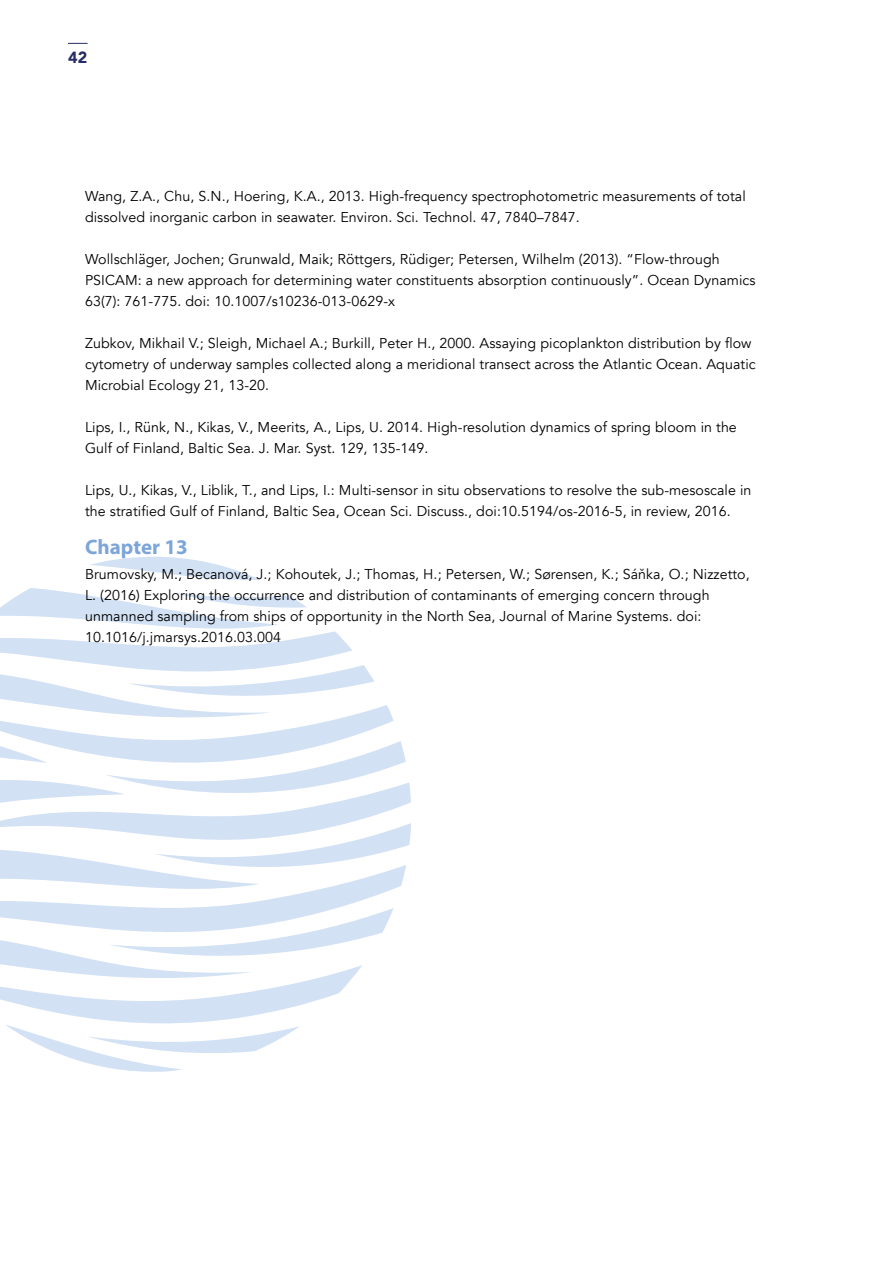
<style>
.page{position:relative;width:893px;height:1263px;background:#fff}
.page>*{position:absolute;margin:0;border:0;box-sizing:border-box;transform-origin:0 0}
.t1{font:700 21px "Myriad Pro";color:#7da6d8}
.t2{font:900 16.05px "Avenir";color:#272e67}
.t3{font:14.25px/21px "Avenir";letter-spacing:.005em;color:#000}
</style>
<div class="page">
<svg style="left:0;top:892px;width:394px;height:180px"></svg>
<svg style="left:0;top:557px;width:411px;height:335px"></svg>
<svg style="left:68px;top:43px;width:20px;height:1px"></svg>
<p class="t2" style="left:68px;top:44px;width:21px">42</p>
<p class="t3" style="left:85px;top:186px;width:662px">Wang, Z.A., Chu, S.N., Hoering, K.A., 2013. High-frequency spectrophotometric measurements of total dissolved inorganic carbon in seawater. Environ. Sci. Technol. 47, 7840–7847.</p>
<p class="t3" style="left:85px;top:249px;width:672px">Wollschläger, Jochen; Grunwald, Maik; Röttgers, Rüdiger; Petersen, Wilhelm (2013). “Flow-through<br>PSICAM: a new approach for determining water constituents absorption continuously”. Ocean Dynamics<br>63(7): 761-775. doi: 10.1007/s10236-013-0629-x</p>
<p class="t3" style="left:85px;top:333px;width:672px">Zubkov, Mikhail V.; Sleigh, Michael A.; Burkill, Peter H., 2000. Assaying picoplankton distribution by flow cytometry of underway samples collected along a meridional transect across the Atlantic Ocean. Aquatic<br>Microbial Ecology 21, 13-20.</p>
<p class="t3" style="left:85px;top:417px;width:653px">Lips, I., Rünk, N., Kikas, V., Meerits, A., Lips, U. 2014. High-resolution dynamics of spring bloom in the<br>Gulf of Finland, Baltic Sea. J. Mar. Syst. 129, 135-149.</p>
<p class="t3" style="left:85px;top:480px;width:668px">Lips, U., Kikas, V., Liblik, T., and Lips, I.: Multi-sensor in situ observations to resolve the sub-mesoscale in the stratified Gulf of Finland, Baltic Sea, Ocean Sci. Discuss., doi:10.5194/os-2016-5, in review, 2016.</p>
<h1 class="t1" style="left:85px;top:533px;width:104px">Chapter 13</h1>
<p class="t3" style="left:85px;top:564px;width:666px">Brumovsky, M.; Becanová, J.; Kohoutek, J.; Thomas, H.; Petersen, W.; Sørensen, K.; Sáňka, O.; Nizzetto, L. (2016) Exploring the occurrence and distribution of contaminants of emerging concern through unmanned sampling from ships of opportunity in the North Sea, Journal of Marine Systems. doi:<br>10.1016/j.jmarsys.2016.03.004</p>
</div>
